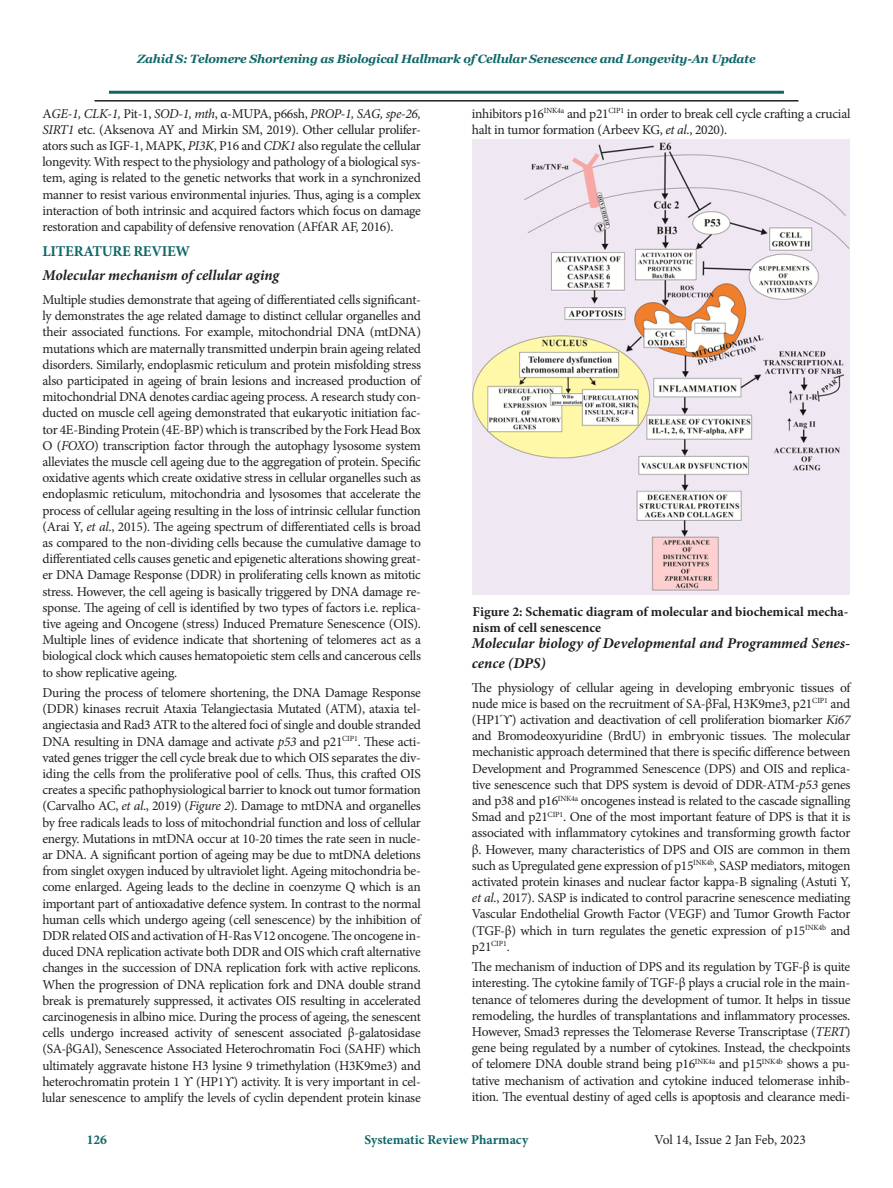
<style>
.page{position:relative;width:893px;height:1188px;background:#fff}
.page>*{position:absolute;margin:0;border:0;box-sizing:border-box;transform-origin:0 0}
.t1{font:italic 700 15px/19.5px "Minion Pro";letter-spacing:-.005em;color:#231f20}
.t2{font:700 15px "Minion Pro";letter-spacing:-.02em;color:#106667}
.t3{font:13.5px/16.2px "Minion Pro";letter-spacing:-.02em;color:#231f20;text-align:justify}
.t4{font:700 13.5px/16.2px "Minion Pro";color:#231f20}
.t5{font:700 13.5px "Minion Pro";color:#106667}
.t6{font:italic 700 12px "Georgia";letter-spacing:-.02em;color:#106667}
.s1{font-style:italic}
.s2{font-family:"Times New Roman"}
</style>
<div class="page">
<hr style="left:109px;top:91px;width:675px;height:3px;background:#106667">
<hr style="left:94px;top:100px;width:704px;height:2px;background:#231f20">
<img style="left:473px;top:140px;width:377px;height:455px">
<p class="t6" style="left:137px;top:51px;width:620px">Zahid S: Telomere Shortening as Biological Hallmark of Cellular Senescence and Longevity-An Update</p>
<p class="t3" style="left:42px;top:105px;width:380px">A<span class="s1">GE-1, CLK-1,</span> Pit-1, <span class="s1">SOD-1, mth</span>, α-MUPA, p66sh, <span class="s1">PROP-1, SAG, spe-26, SIRT1</span> etc. (Aksenova AY and Mirkin SM, 2019). Other cellular prolifer&shy;ators such as IGF-1, MAPK, <span class="s1">PI3K</span>, P16 and <span class="s1">CDK1</span> also regulate the cellular longevity. With respect to the physiology and pathology of a biological sys&shy;tem, aging is related to the genetic networks that work in a synchronized manner to resist various environmental injuries. Thus, aging is a complex interaction of both intrinsic and acquired factors which focus on damage restoration and capability of defensive renovation (AFfAR AF, 2016).</p>
<p class="t2" style="left:43px;top:241px;width:149px">LITERATURE REVIEW</p>
<p class="t1" style="left:43px;top:265px;width:238px">Molecular mechanism of cellular aging</p>
<p class="t3" style="left:43px;top:292px;width:380px">Multiple studies demonstrate that ageing of differentiated cells significant&shy;ly demonstrates the age related damage to distinct cellular organelles and their associated functions. For example, mitochondrial DNA (mtDNA) mutations which are maternally transmitted underpin brain ageing related disorders. Similarly, endoplasmic reticulum and protein misfolding stress also participated in ageing of brain lesions and increased production of mitochondrial DNA denotes cardiac ageing process. A research study con&shy;ducted on muscle cell ageing demonstrated that eukaryotic initiation fac&shy;tor 4E-Binding Protein (4E-BP) which is transcribed by the Fork Head Box O (<span class="s1">FOXO</span>) transcription factor through the autophagy lysosome system alleviates the muscle cell ageing due to the aggregation of protein. Specific oxidative agents which create oxidative stress in cellular organelles such as endoplasmic reticulum, mitochondria and lysosomes that accelerate the process of cellular ageing resulting in the loss of intrinsic cellular function (Arai Y, <span class="s1">et al</span>., 2015). The ageing spectrum of differentiated cells is broad as compared to the non-dividing cells because the cumulative damage to differentiated cells causes genetic and epigenetic alterations showing great&shy;er DNA Damage Response (DDR) in proliferating cells known as mitotic stress. However, the cell ageing is basically triggered by DNA damage re&shy;sponse. The ageing of cell is identified by two types of factors i.e. replica&shy;tive ageing and Oncogene (stress) Induced Premature Senescence (OIS).<br>Multiple lines of evidence indicate that shortening of telomeres act as a biological clock which causes hematopoietic stem cells and cancerous cells to show replicative ageing.</p>
<p class="t3" style="left:42px;top:685px;width:380px">During the process of telomere shortening, the DNA Damage Response (DDR) kinases recruit Ataxia Telangiectasia Mutated (ATM), ataxia tel&shy;angiectasia and Rad3 ATR to the altered foci of single and double stranded DNA resulting in DNA damage and activate <span class="s1">p53</span> and p21<sup>CIP1</sup>. These acti&shy;vated genes trigger the cell cycle break due to which OIS separates the div&shy;iding the cells from the proliferative pool of cells. Thus, this crafted OIS creates a specific pathophysiological barrier to knock out tumor formation (Carvalho AC, <span class="s1">et al</span>., 2019) (<span class="s1">Figure 2</span>). Damage to mtDNA and organelles by free radicals leads to loss of mitochondrial function and loss of cellular energy. Mutations in mtDNA occur at 10-20 times the rate seen in nucle&shy;ar DNA. A significant portion of ageing may be due to mtDNA deletions from singlet oxygen induced by ultraviolet light. Ageing mitochondria be&shy;come enlarged. Ageing leads to the decline in coenzyme Q which is an important part of antioxadative defence system. In contrast to the normal human cells which undergo ageing (cell senescence) by the inhibition of DDR related OIS and activation of H-Ras V12 oncogene. The oncogene in&shy;duced DNA replication activate both DDR and OIS which craft alternative changes in the succession of DNA replication fork with active replicons.<br>When the progression of DNA replication fork and DNA double strand break is prematurely suppressed, it activates OIS resulting in accelerated carcinogenesis in albino mice. During the process of ageing, the senescent cells undergo increased activity of senescent associated β-galatosidase (SA-βGAl), Senescence Associated Heterochromatin Foci (SAHF) which ultimately aggravate histone H3 lysine 9 trimethylation (H3K9me3) and heterochromatin protein 1 <span class="s2">ϒ</span> (HP1<span class="s2">ϒ</span>) activity. It is very important in cel&shy;lular senescence to amplify the levels of cyclin dependent protein kinase</p>
<p class="t3" style="left:472px;top:105px;width:380px">inhibitors p16<sup>INK4a</sup> and p21<sup>CIP1</sup> in order to break cell cycle crafting a crucial halt in tumor formation (Arbeev KG, <span class="s1">et al</span>., 2020).</p>
<p class="t4" style="left:473px;top:603px;width:377px">Figure 2: Schematic diagram of molecular and biochemical mecha&shy;nism of cell senescence</p>
<p class="t1" style="left:472px;top:634px;width:380px">Molecular biology of Developmental and Programmed Senes&shy;cence (DPS)</p>
<p class="t3" style="left:472px;top:679px;width:380px">The physiology of cellular ageing in developing embryonic tissues of nude mice is based on the recruitment of SA-βFal, H3K9me3, p21<sup>CIP1</sup> and (HP1<span class="s2">ϓ</span>) activation and deactivation of cell proliferation biomarker <span class="s1">Ki67 </span>and Bromodeoxyuridine (BrdU) in embryonic tissues. The molecular mechanistic approach determined that there is specific difference between Development and Programmed Senescence (DPS) and OIS and replica&shy;tive senescence such that DPS system is devoid of DDR-ATM-<span class="s1">p53</span> genes and p38 and p16<sup>INK4a</sup> oncogenes instead is related to the cascade signalling Smad and p21<sup>CIP1</sup>. One of the most important feature of DPS is that it is associated with inflammatory cytokines and transforming growth factor β. However, many characteristics of DPS and OIS are common in them such as Upregulated gene expression of p15<sup>INK4b</sup>, SASP mediators, mitogen activated protein kinases and nuclear factor kappa-B signaling (Astuti Y, <span class="s1">et al</span>., 2017). SASP is indicated to control paracrine senescence mediating Vascular Endothelial Growth Factor (VEGF) and Tumor Growth Factor (TGF-β) which in turn regulates the genetic expression of p15<sup>INK4b</sup> and p21<sup>CIP1</sup>.</p>
<p class="t3" style="left:472px;top:959px;width:380px">The mechanism of induction of DPS and its regulation by TGF-β is quite interesting. The cytokine family of TGF-β plays a crucial role in the main&shy;tenance of telomeres during the development of tumor. It helps in tissue remodeling, the hurdles of transplantations and inflammatory processes.<br>However, Smad3 represses the Telomerase Reverse Transcriptase (<span class="s1">TERT</span>) gene being regulated by a number of cytokines. Instead, the checkpoints of telomere DNA double strand being p16<sup>INK4a</sup> and p15<sup>INK4b</sup> shows a pu&shy;tative mechanism of activation and cytokine induced telomerase inhib&shy;ition. The eventual destiny of aged cells is apoptosis and clearance medi-</p>
<p class="t5" style="left:87px;top:1130px;width:22px">126</p>
<p class="t5" style="left:365px;top:1130px;width:165px">Systematic Review Pharmacy</p>
<p class="t3" style="left:654px;top:1131px;width:153px">Vol 14, Issue 2 Jan Feb, 2023</p>
</div>
